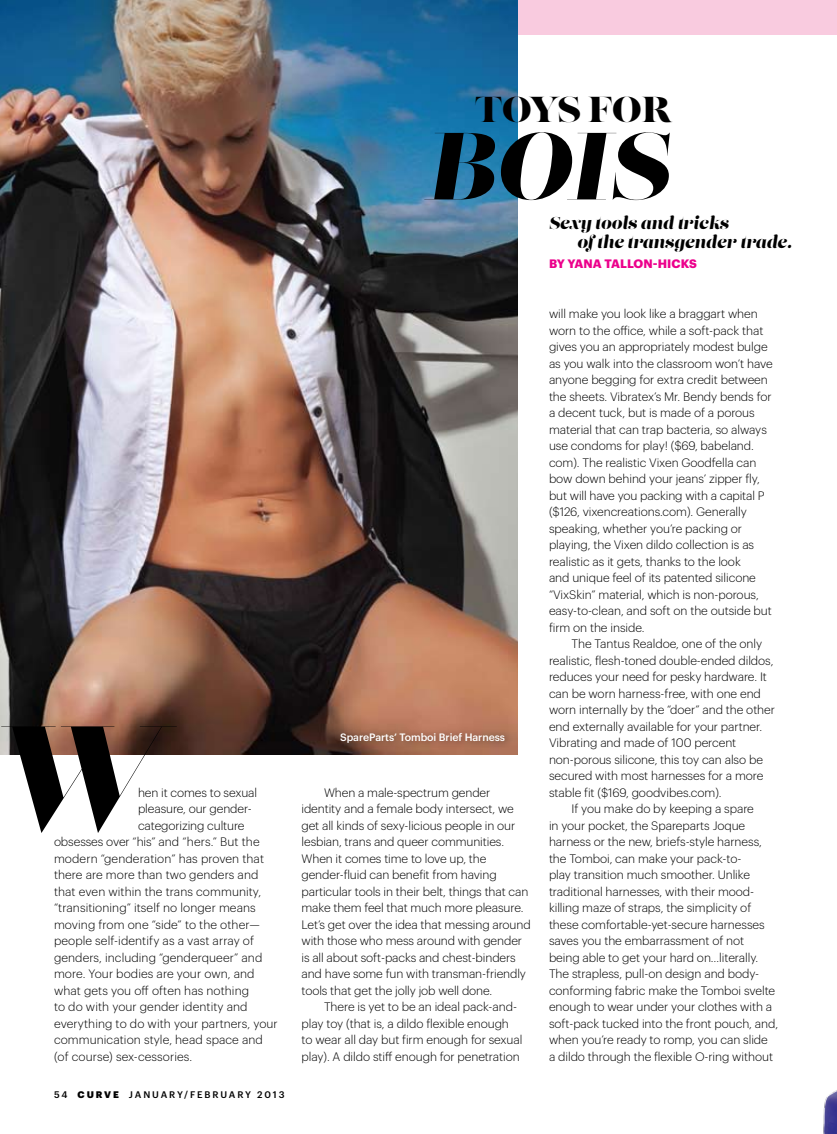
<style>
.page{position:relative;width:837px;height:1134px;background:#fff}
.page>*{position:absolute;margin:0;border:0;box-sizing:border-box;transform-origin:0 0}
.t1{font:italic 145.35px "Lust Display";color:#000}
.t2{font:italic 95.1px "Lust Display";color:#000}
.t3{font:36px "Lust Display";color:#000}
.t4{font:italic 17.25px/19.5px "Lust Display";color:#000}
.t5{font:300 12px/16.5px "Graphik";letter-spacing:-.005em;color:#000}
.t6{font:700 12px "Graphik";letter-spacing:.005em;color:#ec008c}
.t7{font:500 10.5px "Graphik";letter-spacing:-.005em;color:#fff}
.t8{font:500 9.3px "Graphik";letter-spacing:.205em;color:#000}
.s1{font-weight:900}
</style>
<div class="page">
<div style="left:0;top:0;width:837px;height:34px;background:#f9cbdf"></div>
<img style="left:0;top:0;width:518px;height:754px">
<img style="left:823px;top:1090px;width:14px;height:44px">
<div style="left:334px;top:726px;width:179px;height:24px;background:#000;opacity:.5"></div>
<h1 class="t1" style="left:-15px;top:688px;width:183px">W</h1>
<p class="t5" style="left:138px;top:783px;width:121px">hen it comes to sexual</p>
<p class="t5" style="left:138px;top:799px;width:115px">pleasure, our gender-</p>
<p class="t5" style="left:138px;top:816px;width:108px">categorizing culture</p>
<p class="t5" style="left:54px;top:832px;width:207px">obsesses over “his” and “hers.” But the</p>
<p class="t5" style="left:54px;top:849px;width:212px">modern “genderation” has proven that</p>
<p class="t5" style="left:54px;top:865px;width:206px">there are more than two genders and</p>
<p class="t5" style="left:54px;top:882px;width:209px">that even within the trans community,</p>
<p class="t5" style="left:54px;top:898px;width:203px">“transitioning” itself no longer means</p>
<p class="t5" style="left:54px;top:915px;width:207px">moving from one “side” to the other—</p>
<p class="t5" style="left:54px;top:931px;width:202px">people self-identify as a vast array of</p>
<p class="t5" style="left:54px;top:948px;width:210px">genders, including “genderqueer” and</p>
<p class="t5" style="left:54px;top:964px;width:202px">more. Your bodies are your own, and</p>
<p class="t5" style="left:54px;top:981px;width:197px">what gets you off often has nothing</p>
<p class="t5" style="left:54px;top:997px;width:195px">to do with your gender identity and</p>
<p class="t5" style="left:54px;top:1014px;width:225px">everything to do with your partners, your</p>
<p class="t5" style="left:54px;top:1030px;width:210px">communication style, head space and</p>
<p class="t5" style="left:54px;top:1047px;width:140px">(of course) sex-cessories.</p>
<p class="t8" style="left:54px;top:1087px;width:232px">54 <span class="s1">CURVE</span> January/february 2013</p>
<h3 class="t3" style="left:475px;top:87px;width:199px">TOYS FOR</h3>
<h2 class="t2" style="left:425px;top:108px;width:245px">BOIS</h2>
<p class="t7" style="left:340px;top:729px;width:167px">SpareParts’ Tomboi Brief Harness</p>
<p class="t5" style="left:302px;top:783px;width:231px;text-indent:22px">When a male-spectrum gender identity and a female body intersect, we get all kinds of sexy-licious people in our lesbian, trans and queer communities.<br>When it comes time to love up, the gender-fluid can benefit from having particular tools in their belt, things that can make them feel that much more pleasure.<br>Let’s get over the idea that messing around with those who mess around with gender is all about soft-packs and chest-binders and have some fun with transman-friendly tools that get the jolly job well done.</p>
<p class="t5" style="left:302px;top:997px;width:222px;text-indent:22px">There is yet to be an ideal pack-and&shy;play toy (that is, a dildo flexible enough to wear all day but firm enough for sexual play). A dildo stiff enough for penetration</p>
<h3 class="t4" style="left:577px;top:214px;width:216px;text-indent:-28px">Sexy tools and tricks<br>of the transgender trade.</h3>
<p class="t6" style="left:549px;top:254px;width:149px">BY YANA TALLON-HICKS</p>
<p class="t5" style="left:549px;top:304px;width:225px">will make you look like a braggart when worn to the office, while a soft-pack that gives you an appropriately modest bulge as you walk into the classroom won’t have anyone begging for extra credit between the sheets. Vibratex’s Mr. Bendy bends for a decent tuck, but is made of a porous material that can trap bacteria, so always use condoms for play! ($69, babeland. com). The realistic Vixen Goodfella can bow down behind your jeans’ zipper fly, but will have you packing with a capital P ($126, vixencreations.com). Generally speaking, whether you’re packing or playing, the Vixen dildo collection is as realistic as it gets, thanks to the look<br>and unique feel of its patented silicone “VixSkin” material, which is non-porous, easy-to-clean, and soft on the outside but firm on the inside.</p>
<p class="t5" style="left:572px;top:634px;width:192px">The Tantus Realdoe, one of the only</p>
<p class="t5" style="left:549px;top:651px;width:226px">realistic, flesh-toned double-ended dildos,</p>
<p class="t5" style="left:549px;top:667px;width:220px">reduces your need for pesky hardware. It</p>
<p class="t5" style="left:549px;top:684px;width:214px">can be worn harness-free, with one end</p>
<p class="t5" style="left:549px;top:700px;width:228px">worn internally by the “doer” and the other</p>
<p class="t5" style="left:549px;top:717px;width:215px">end externally available for your partner.</p>
<p class="t5" style="left:549px;top:733px;width:189px">Vibrating and made of 100 percent</p>
<p class="t5" style="left:549px;top:750px;width:216px">non-porous silicone, this toy can also be</p>
<p class="t5" style="left:549px;top:766px;width:216px">secured with most harnesses for a more</p>
<p class="t5" style="left:549px;top:783px;width:174px">stable fit ($169, goodvibes.com).</p>
<p class="t5" style="left:572px;top:799px;width:184px">If you make do by keeping a spare</p>
<p class="t5" style="left:549px;top:816px;width:198px">in your pocket, the Spareparts Joque</p>
<p class="t5" style="left:549px;top:832px;width:214px">harness or the new, briefs-style harness,</p>
<p class="t5" style="left:549px;top:849px;width:194px">the Tomboi, can make your pack-to-</p>
<p class="t5" style="left:549px;top:865px;width:203px">play transition much smoother. Unlike</p>
<p class="t5" style="left:549px;top:882px;width:207px">traditional harnesses, with their mood-</p>
<p class="t5" style="left:549px;top:898px;width:204px">killing maze of straps, the simplicity of</p>
<p class="t5" style="left:549px;top:915px;width:217px">these comfortable-yet-secure harnesses</p>
<p class="t5" style="left:549px;top:931px;width:197px">saves you the embarrassment of not</p>
<p class="t5" style="left:549px;top:948px;width:211px">being able to get your hard on…literally.</p>
<p class="t5" style="left:549px;top:964px;width:212px">The strapless, pull-on design and body-</p>
<p class="t5" style="left:549px;top:981px;width:228px">conforming fabric make the Tomboi svelte</p>
<p class="t5" style="left:549px;top:997px;width:225px">enough to wear under your clothes with a</p>
<p class="t5" style="left:549px;top:1014px;width:231px">soft-pack tucked into the front pouch, and,</p>
<p class="t5" style="left:549px;top:1030px;width:220px">when you’re ready to romp, you can slide</p>
<p class="t5" style="left:549px;top:1047px;width:226px">a dildo through the flexible O-ring without</p>
</div>
